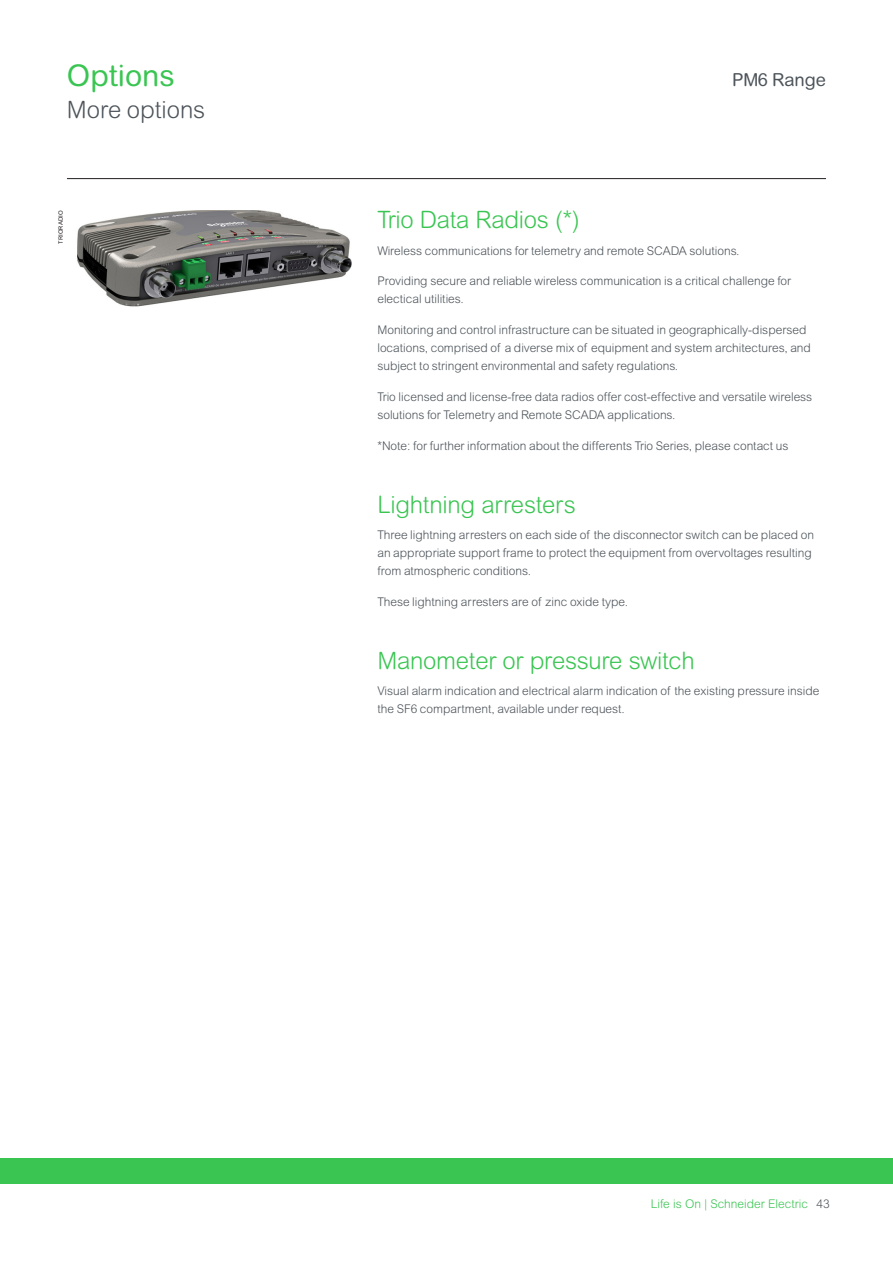
<style>
.page{position:relative;width:893px;height:1263px;background:#fff}
.page>*{position:absolute;margin:0;border:0;box-sizing:border-box;transform-origin:0 0}
.t1{font:30px "Arial Rounded MT Std";color:#3ac552}
.t2{font:300 24px "Arial Rounded MT Std";letter-spacing:-.01em;color:#3ac552}
.t3{font:300 24px "Arial Rounded MT Std";color:#4d545a}
.t4{font:18px "Arial Rounded MT Std";color:#4d545a}
.t5{font:300 12px/18px "Arial Rounded MT Std";color:#4d545a}
.t6{font:300 12px "Arial Rounded MT Std";color:#3ac552}
.t7{font:6px "Arial Rounded MT Std";color:#231f20}
.s1{color:#4d545a}
</style>
<div class="page">
<div style="left:0;top:1158px;width:893px;height:25px;background:#3ac552"></div>
<hr style="left:67px;top:178px;width:759px;height:1px;background:#231f20">
<img style="left:77px;top:210px;width:275px;height:97px">
<h1 class="t1" style="left:67px;top:58px;width:109px">Options</h1>
<h2 class="t3" style="left:67px;top:96px;width:140px">More options</h2>
<p class="t7" style="left:57px;top:244px;width:35px;rotate:-90deg">TRIORADIO</p>
<h3 class="t4" style="left:732px;top:69px;width:95px">PM6 Range</h3>
<h2 class="t2" style="left:377px;top:206px;width:204px">Trio Data Radios (*)</h2>
<p class="t5" style="left:377px;top:241px;width:364px">Wireless communications for telemetry and remote SCADA solutions.</p>
<p class="t5" style="left:377px;top:272px;width:415px">Providing secure and reliable wireless communication is a critical challenge for electical utilities.</p>
<p class="t5" style="left:377px;top:321px;width:435px">Monitoring and control infrastructure can be situated in geographically-dispersed locations, comprised of a diverse mix of equipment and system architectures, and subject to stringent environmental and safety regulations.</p>
<p class="t5" style="left:377px;top:388px;width:436px">Trio licensed and license-free data radios offer cost-effective and versatile wireless solutions for Telemetry and Remote SCADA applications.</p>
<p class="t5" style="left:377px;top:436px;width:413px">*Note: for further information about the differents Trio Series, please contact us</p>
<h2 class="t2" style="left:377px;top:490px;width:200px">Lightning arresters</h2>
<p class="t5" style="left:377px;top:526px;width:438px">Three lightning arresters on each side of the disconnector switch can be placed on an appropriate support frame to protect the equipment from overvoltages resulting from atmospheric conditions.</p>
<p class="t5" style="left:377px;top:592px;width:252px">These lightning arresters are of zinc oxide type.</p>
<h2 class="t2" style="left:377px;top:646px;width:319px">Manometer or pressure switch</h2>
<p class="t5" style="left:377px;top:682px;width:444px">Visual alarm indication and electrical alarm indication of the existing pressure inside the SF6 compartment, available under request.</p>
<p class="t6" style="left:651px;top:1197px;width:181px">Life is On | Schneider Electric <span class="s1">43</span></p>
</div>
